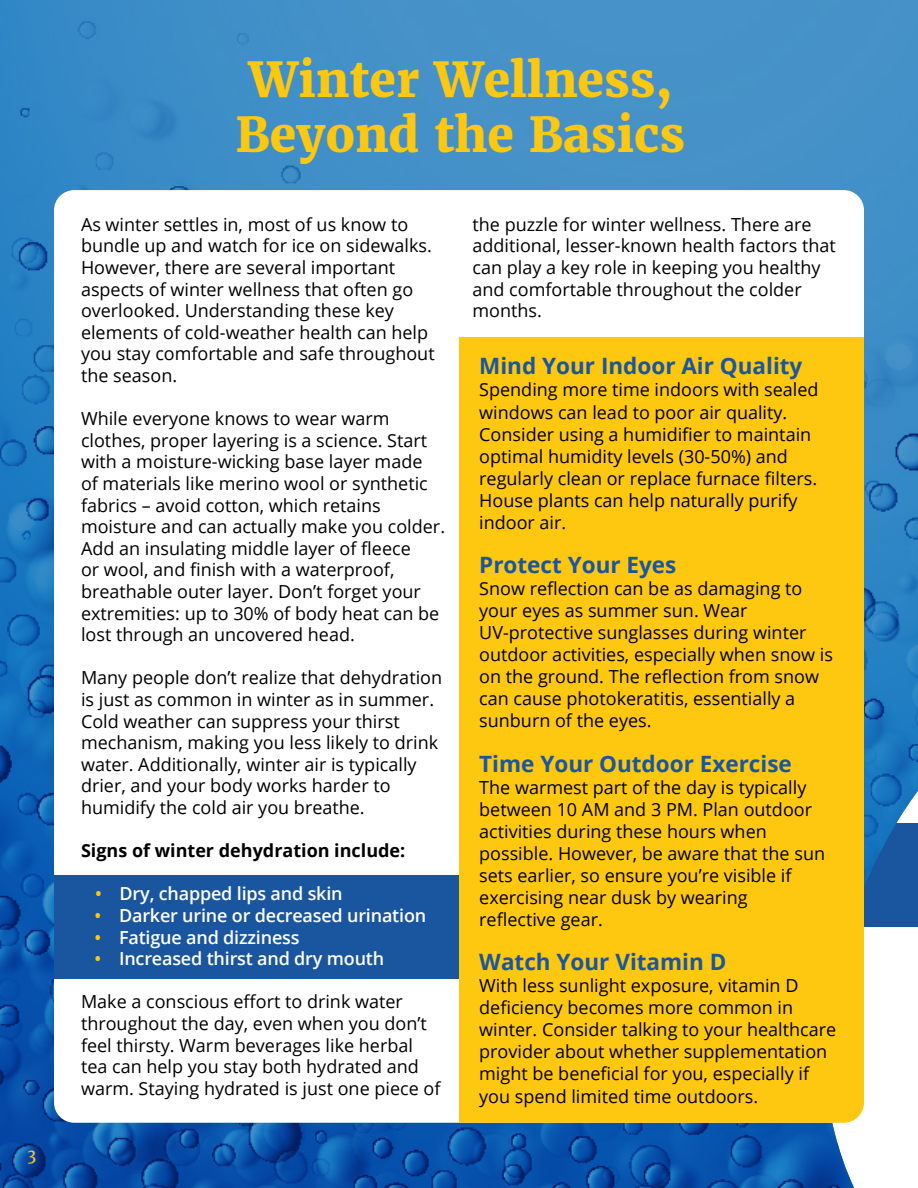
<style>
.page{position:relative;width:918px;height:1188px;background:#fff}
.page>*{position:absolute;margin:0;border:0;box-sizing:border-box;transform-origin:0 0}
.t1{font:800 48px/55.5px "Merriweather";color:#fec710}
.t2{font:700 22.5px "Open Sans";color:#1a569f}
.t3{font:18px/21.6px "Open Sans";color:#000}
.t4{font:600 18px "Open Sans";letter-spacing:-.01em;color:#fff}
.t5{font:700 18px "Open Sans";color:#000}
.t6{font:16.5px "Merriweather";color:#fec710}
.s1{color:#fec710}
</style>
<div class="page">
<img style="left:0;top:0;width:918px;height:1025px">
<img style="left:0;top:1025px;width:854px;height:163px">
<div style="left:54px;top:190px;width:810px;height:933px;background:#fff;border-radius:20px"></div>
<div style="left:54px;top:875px;width:405px;height:104px;background:#1a569f"></div>
<div style="left:459px;top:337px;width:405px;height:786px;background:#fec710"></div>
<p class="t6" style="left:27px;top:1145px;width:11px">3</p>
<p class="t1" style="left:236px;top:51px;width:451px">Winter Wellness,<br>Beyond the Basics</p>
<p class="t3" style="left:81px;top:213px;width:355px">As winter settles in, most of us know to bundle up and watch for ice on sidewalks.<br>However, there are several important aspects of winter wellness that often go overlooked. Understanding these key elements of cold-weather health can help you stay comfortable and safe throughout the season.</p>
<p class="t3" style="left:81px;top:407px;width:366px">While everyone knows to wear warm clothes, proper layering is a science. Start with a moisture-wicking base layer made<br>of materials like merino wool or synthetic fabrics – avoid cotton, which retains moisture and can actually make you colder.<br>Add an insulating middle layer of fleece<br>or wool, and finish with a waterproof, breathable outer layer. Don’t forget your extremities: up to 30% of body heat can be lost through an uncovered head.</p>
<p class="t3" style="left:81px;top:667px;width:363px">Many people don’t realize that dehydration is just as common in winter as in summer.<br>Cold weather can suppress your thirst mechanism, making you less likely to drink water. Additionally, winter air is typically drier, and your body works harder to humidify the cold air you breathe.</p>
<p class="t5" style="left:81px;top:838px;width:326px">Signs of winter dehydration include:</p>
<p class="t4" style="left:95px;top:882px;width:249px"><span class="s1">•</span> Dry, chapped lips and skin</p>
<p class="t4" style="left:94px;top:903px;width:333px"><span class="s1">•</span> Darker urine or decreased urination</p>
<p class="t4" style="left:94px;top:925px;width:207px"><span class="s1">•</span> Fatigue and dizziness</p>
<p class="t4" style="left:94px;top:946px;width:291px"><span class="s1">•</span> Increased thirst and dry mouth</p>
<p class="t3" style="left:81px;top:991px;width:361px">Make a conscious effort to drink water throughout the day, even when you don’t feel thirsty. Warm beverages like herbal tea can help you stay both hydrated and warm. Staying hydrated is just one piece of</p>
<p class="t3" style="left:472px;top:213px;width:365px">the puzzle for winter wellness. There are additional, lesser-known health factors that can play a key role in keeping you healthy and comfortable throughout the colder months.</p>
<p class="t2" style="left:479px;top:350px;width:325px">Mind Your Indoor Air Quality</p>
<p class="t3" style="left:479px;top:378px;width:341px;line-height:22px">Spending more time indoors with sealed windows can lead to poor air quality.<br>Consider using a humidifier to maintain optimal humidity levels (30-50%) and regularly clean or replace furnace filters.<br>House plants can help naturally purify indoor air.</p>
<p class="t2" style="left:479px;top:549px;width:199px">Protect Your Eyes</p>
<p class="t3" style="left:479px;top:577px;width:355px;line-height:22px">Snow reflection can be as damaging to your eyes as summer sun. Wear UV-protective sunglasses during winter outdoor activities, especially when snow is on the ground. The reflection from snow can cause photokeratitis, essentially a sunburn of the eyes.</p>
<p class="t2" style="left:479px;top:748px;width:314px">Time Your Outdoor Exercise</p>
<p class="t3" style="left:479px;top:776px;width:347px;line-height:22px">The warmest part of the day is typically between 10 AM and 3 PM. Plan outdoor activities during these hours when possible. However, be aware that the sun sets earlier, so ensure you’re visible if exercising near dusk by wearing reflective gear.</p>
<p class="t2" style="left:479px;top:946px;width:249px">Watch Your Vitamin D</p>
<p class="t3" style="left:479px;top:974px;width:359px;line-height:22px">With less sunlight exposure, vitamin D deficiency becomes more common in winter. Consider talking to your healthcare provider about whether supplementation might be beneficial for you, especially if you spend limited time outdoors.</p>
</div>
